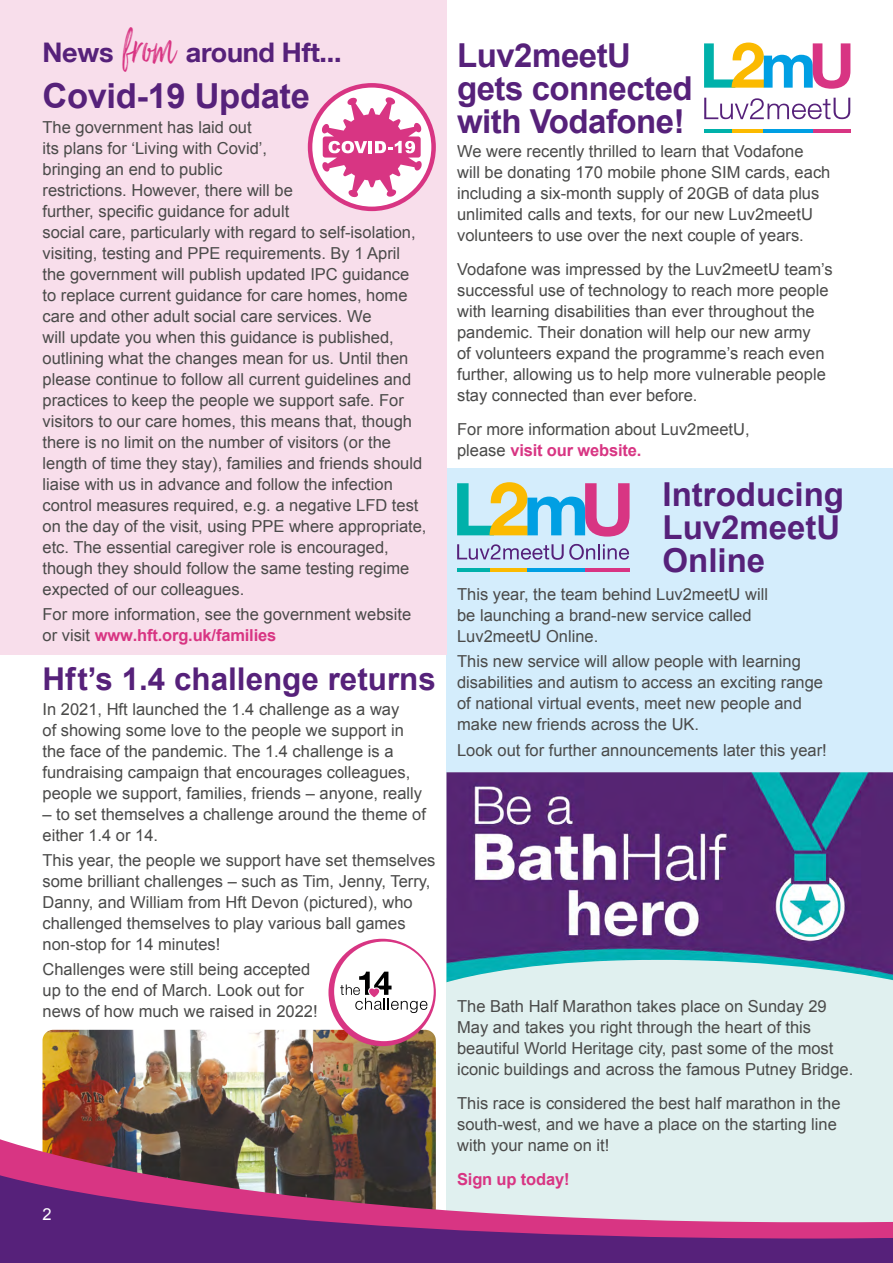
<style>
.page{position:relative;width:893px;height:1263px;background:#fff}
.page>*{position:absolute;margin:0;border:0;box-sizing:border-box;transform-origin:0 0}
.t1{font:68.85px "Just Lovely";color:#d83583;scale:.7 1}
.t2{font:700 34.5px "Arial";letter-spacing:-.01em;color:#56217a}
.t3{font:700 33px/33px "Arial";letter-spacing:-.015em;color:#56217a}
.t4{font:700 31.35px "Arial";color:#56217a}
.t5{font:700 27px "Helvetica Neue LT Com";letter-spacing:-.01em;color:#56217a}
.t6{font:16.5px/21px "Arial";color:#4a4a49}
.t7{font:700 16.5px "Arial";letter-spacing:-.01em;color:#d83583}
.t8{font:16.5px "Arial";color:#fff}
.s1{font-weight:700;color:#d83583}
</style>
<div class="page">
<div style="left:446px;top:468px;width:447px;height:304px;background:#d4edfc"></div>
<div style="left:446px;top:899px;width:447px;height:364px;background:#e0f0ef"></div>
<img style="left:446px;top:772px;width:447px;height:210px">
<img style="left:43px;top:1030px;width:393px;height:105px">
<div style="left:0;top:0;width:446px;height:654px;background:#f8deeb"></div>
<div style="left:0;top:1238px;width:893px;height:25px;background:#56217a"></div>
<svg style="left:0;top:1135px;width:893px;height:103px"></svg>
<svg style="left:308px;top:83px;width:128px;height:128px"></svg>
<hr style="left:704px;top:129px;width:28px;height:3px;background:#00b1aa">
<hr style="left:732px;top:129px;width:32px;height:3px;background:#fbba00">
<hr style="left:764px;top:129px;width:49px;height:3px;background:#009fe3">
<hr style="left:813px;top:129px;width:37px;height:3px;background:#d83583">
<svg style="left:704px;top:98px;width:146px;height:21px"></svg>
<svg style="left:704px;top:43px;width:146px;height:46px"></svg>
<svg style="left:328px;top:939px;width:108px;height:107px"></svg>
<div style="left:334px;top:941px;width:100px;height:100px;background:#fff;border-radius:50%"></div>
<svg style="left:340px;top:972px;width:87px;height:41px"></svg>
<svg style="left:457px;top:482px;width:173px;height:55px"></svg>
<svg style="left:457px;top:544px;width:172px;height:16px"></svg>
<hr style="left:457px;top:568px;width:33px;height:4px;background:#00b1aa">
<hr style="left:490px;top:568px;width:37px;height:4px;background:#fbba00">
<hr style="left:527px;top:568px;width:58px;height:4px;background:#009fe3">
<hr style="left:585px;top:568px;width:45px;height:4px;background:#d83583">
<h1 class="t1" style="left:122px;top:4px;width:78px">from</h1>
<h2 class="t2" style="left:43px;top:73px;width:269px">Covid-19 Update</h2>
<p class="t6" style="left:43px;top:117px;width:385px">The government has laid out<br>its plans for ‘Living with Covid’,<br>bringing an end to public<br>restrictions. However, there will be<br>further, specific guidance for adult<br>social care, particularly with regard to self-isolation, visiting, testing and PPE requirements. By 1 April the government will publish updated IPC guidance to replace current guidance for care homes, home care and other adult social care services. We<br>will update you when this guidance is published, outlining what the changes mean for us. Until then please continue to follow all current guidelines and practices to keep the people we support safe. For visitors to our care homes, this means that, though there is no limit on the number of visitors (or the length of time they stay), families and friends should liaise with us in advance and follow the infection control measures required, e.g. a negative LFD test on the day of the visit, using PPE where appropriate, etc. The essential caregiver role is encouraged, though they should follow the same testing regime expected of our colleagues.</p>
<p class="t6" style="left:43px;top:604px;width:370px">For more information, see the government website or visit <span class="s1">www.hft.org.uk/families</span></p>
<h3 class="t4" style="left:43px;top:658px;width:395px">Hft’s 1.4 challenge returns</h3>
<p class="t6" style="left:43px;top:698px;width:381px">In 2021, Hft launched the 1.4 challenge as a way<br>of showing some love to the people we support in the face of the pandemic. The 1.4 challenge is a fundraising campaign that encourages colleagues, people we support, families, friends – anyone, really</p>
<p class="t6" style="left:43px;top:803px;width:385px">– to set themselves a challenge around the theme of either 1.4 or 14.</p>
<p class="t6" style="left:43px;top:850px;width:394px">This year, the people we support have set themselves some brilliant challenges – such as Tim, Jenny, Terry, Danny, and William from Hft Devon (pictured), who challenged themselves to play various ball games non-stop for 14 minutes!</p>
<p class="t6" style="left:43px;top:959px;width:277px">Challenges were still being accepted up to the end of March. Look out for news of how much we raised in 2022!</p>
<h3 class="t5" style="left:43px;top:35px;width:73px">News</h3>
<h3 class="t5" style="left:186px;top:35px;width:157px">around Hft...</h3>
<p class="t8" style="left:43px;top:1204px;width:11px">2</p>
<h3 class="t3" style="left:457px;top:40px;width:237px">Luv2meetU gets connected with Vodafone!</h3>
<p class="t6" style="left:457px;top:141px;width:375px">We were recently thrilled to learn that Vodafone will be donating 170 mobile phone SIM cards, each including a six-month supply of 20GB of data plus unlimited calls and texts, for our new Luv2meetU volunteers to use over the next couple of years.</p>
<p class="t6" style="left:457px;top:259px;width:377px">Vodafone was impressed by the Luv2meetU team’s successful use of technology to reach more people with learning disabilities than ever throughout the pandemic. Their donation will help our new army<br>of volunteers expand the programme’s reach even further, allowing us to help more vulnerable people stay connected than ever before.</p>
<p class="t6" style="left:457px;top:419px;width:294px">For more information about Luv2meetU, please <span class="s1">visit our website.</span></p>
<h3 class="t3" style="left:662px;top:479px;width:183px;text-align:justify">Introducing Luv2meetU Online</h3>
<p class="t6" style="left:457px;top:584px;width:312px">This year, the team behind Luv2meetU will be launching a brand-new service called<br>Luv2meetU Online.</p>
<p class="t6" style="left:457px;top:651px;width:367px">This new service will allow people with learning disabilities and autism to access an exciting range of national virtual events, meet new people and make new friends across the UK.</p>
<p class="t6" style="left:457px;top:740px;width:371px">Look out for further announcements later this year!</p>
<p class="t6" style="left:457px;top:996px;width:398px">The Bath Half Marathon takes place on Sunday 29<br>May and takes you right through the heart of this beautiful World Heritage city, past some of the most iconic buildings and across the famous Putney Bridge.</p>
<p class="t6" style="left:457px;top:1093px;width:385px">This race is considered the best half marathon in the south-west, and we have a place on the starting line with your name on it!</p>
<p class="t7" style="left:457px;top:1168px;width:114px">Sign up today!</p>
</div>
